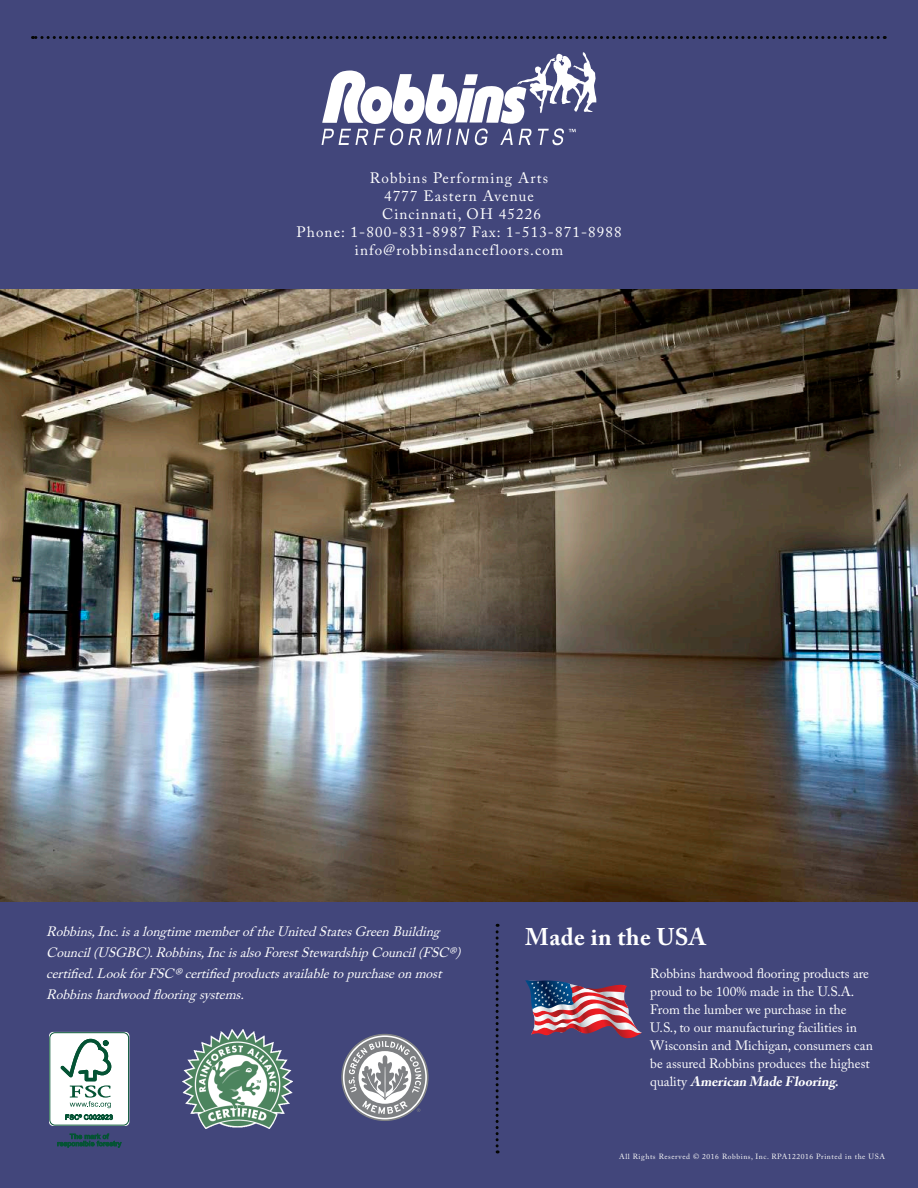
<style>
.page{position:relative;width:918px;height:1188px;background:#42467b}
.page>*{position:absolute;margin:0;border:0;box-sizing:border-box;transform-origin:0 0}
.t1{font:700 24px "Adobe Caslon Pro";letter-spacing:.02em;color:#fff}
.t2{font:15px/18px "Adobe Caslon Pro";letter-spacing:.075em;color:#fff;text-align:center}
.t3{font:13.5px/18px "Adobe Caslon Pro";color:#fff}
.t4{font:italic 13.5px/21px "Adobe Caslon Pro";color:#fff}
.t5{font:7.5px "Adobe Caslon Pro";letter-spacing:.075em;color:#fbfbfa}
.s1{font-weight:700;font-style:italic}
</style>
<div class="page">
<svg style="left:341px;top:1034px;width:88px;height:87px"></svg>
<div style="left:49px;top:1032px;width:80px;height:94px;background:#fff;border-radius:4px"></div>
<div style="left:49px;top:1032px;width:80px;height:94px;border:1px solid #045334;border-radius:5px"></div>
<svg style="left:60px;top:1039px;width:51px;height:69px"></svg>
<svg style="left:65px;top:1114px;width:48px;height:6px"></svg>
<svg style="left:57px;top:1134px;width:65px;height:14px"></svg>
<img style="left:182px;top:1030px;width:111px;height:99px">
<img style="left:525px;top:980px;width:117px;height:59px">
<svg style="left:322px;top:52px;width:274px;height:93px"></svg>
<img style="left:0;top:289px;width:918px;height:613px">
<svg style="left:33px;top:36px;width:845px;height:3px"></svg>
<svg style="left:496px;top:924px;width:3px;height:229px"></svg>
<p class="t2" style="left:296px;top:168px;width:327px">Robbins Performing Arts<br>4777 Eastern Avenue<br>Cincinnati, OH 45226<br>Phone: 1-800-831-8987 Fax: 1-513-871-8988 info@robbinsdancefloors.com</p>
<p class="t4" style="left:46px;top:921px;width:422px">Robbins,Inc.isalongtimememberoftheUnitedStatesGreenBuilding Council(USGBC).Robbins,IncisalsoForestStewardshipCouncil(FSC®) certified.LookforFSC®certifiedproductsavailabletopurchaseonmost Robbinshardwoodflooringsystems.</p>
<h1 class="t1" style="left:525px;top:922px;width:183px">Made in the USA</h1>
<p class="t3" style="left:650px;top:965px;width:224px">Robbins hardwood flooring products are proud to be 100% made in the U.S.A.<br>From the lumber we purchase in the U.S., to our manufacturing facilities in Wisconsin and Michigan, consumers can be assured Robbins produces the highest q u a l i t y <span class="s1">American MadeFlooring</span><span class="s1">.</span></p>
<p class="t5" style="left:619px;top:1152px;width:267px">All Rights Reserved © 2016 Robbins, Inc. RPA122016 Printed in the USA</p>
</div>
